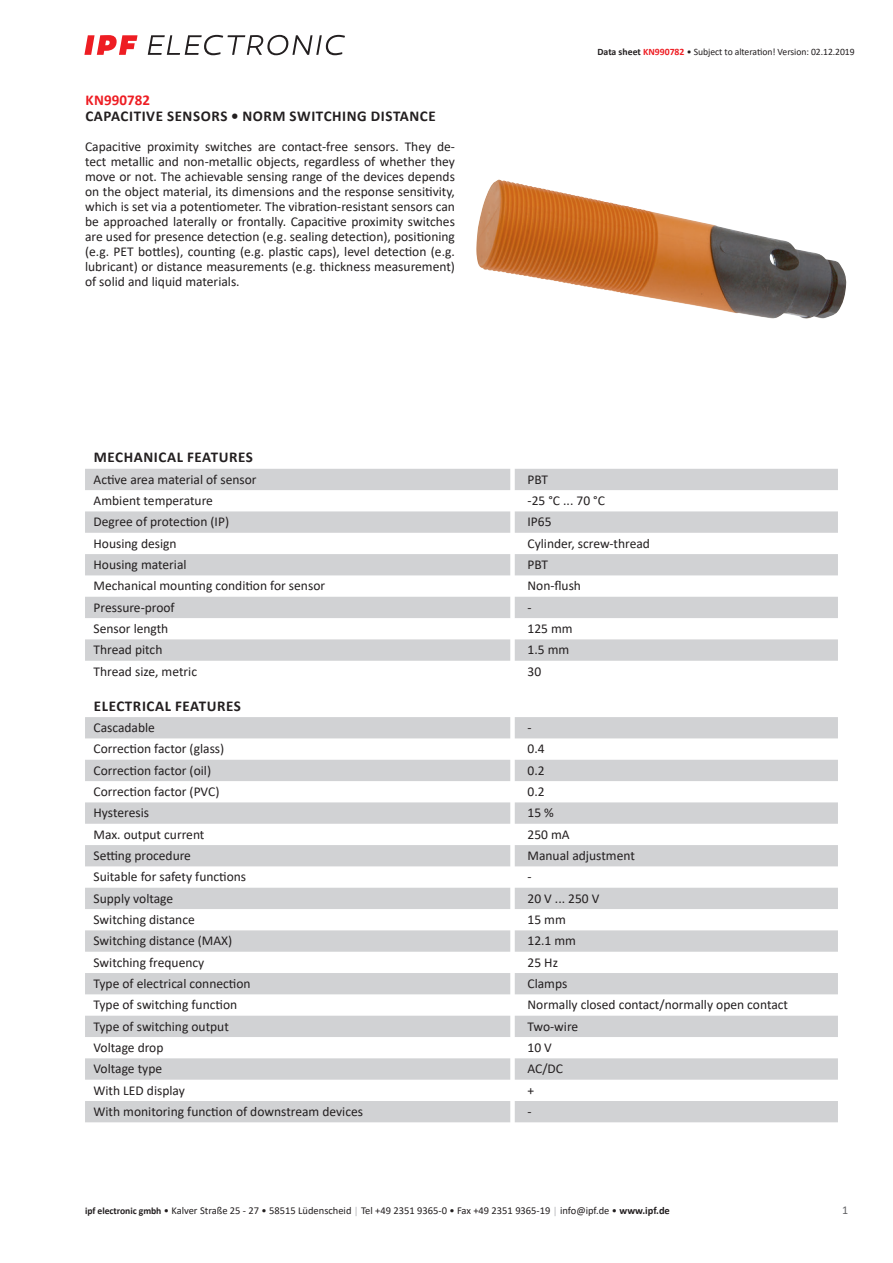
<style>
.page{position:relative;width:893px;height:1263px;background:#fff}
.page>*{position:absolute;margin:0;border:0;box-sizing:border-box;transform-origin:0 0}
.t1{font:700 15px "Calibri";letter-spacing:.04em;color:#231f20}
.t2{font:700 15px "Calibri";color:#ee1d23}
.t3{font:13.5px/15px "Calibri";color:#231f20;text-align:justify}
.t4{font:12px "Calibri";color:#636366}
.t5{font:10.5px "Calibri";color:#231f20}
.t6{font:9.75px "Calibri";letter-spacing:-.005em;color:#231f20}
.s1{font-weight:700}
.s2{font-weight:700;color:#ee1d23}
.s3{font-weight:700;font-size:9.75px}
.s4{font-size:9.75px;color:#a8a9ad}
</style>
<div class="page">
<svg style="left:148px;top:35px;width:197px;height:20px"></svg>
<svg style="left:84px;top:35px;width:54px;height:20px"></svg>
<svg style="left:85px;top:469px;width:753px;height:192px;fill:#d1d2d4"></svg>
<svg style="left:85px;top:717px;width:753px;height:405px;fill:#d2d3d5"></svg>
<img style="left:476px;top:181px;width:370px;height:138px">
<p class="t2" style="left:85px;top:89px;width:66px">KN990782</p>
<p class="t1" style="left:85px;top:106px;width:352px">CAPACITIVE SENSORS • NORM SWITCHING DISTANCE</p>
<p class="t3" style="left:85px;top:139px;width:371px">Capacitive proximity switches are contact-free sensors. They de&shy;tect metallic and non-metallic objects, regardless of whether they move or not. The achievable sensing range of the devices depends on the object material, its dimensions and the response sensitivity, which is set via a potentiometer. The vibration-resistant sensors can be approached laterally or frontally. Capacitive proximity switches are used for presence detection (e.g. sealing detection), positioning (e.g. PET bottles), counting (e.g. plastic caps), level detection (e.g. lubricant) or distance measurements (e.g. thickness measurement) of solid and liquid materials.</p>
<p class="t6" style="left:597px;top:45px;width:259px"><span class="s1">Data sheet</span> <span class="s2">KN990782</span> • Subject to alteration! Version: 02.12.2019</p>
<p class="t1" style="left:94px;top:447px;width:161px">MECHANICAL FEATURES</p>
<p class="t3" style="left:94px;top:471px;width:165px">Active area material of sensor</p>
<p class="t3" style="left:527px;top:471px;width:22px">PBT</p>
<p class="t3" style="left:94px;top:493px;width:121px">Ambient temperature</p>
<p class="t3" style="left:527px;top:493px;width:79px">-25 °C ... 70 °C</p>
<p class="t3" style="left:94px;top:514px;width:137px">Degree of protection (IP)</p>
<p class="t3" style="left:527px;top:514px;width:26px">IP65</p>
<p class="t3" style="left:94px;top:535px;width:85px">Housing design</p>
<p class="t3" style="left:527px;top:535px;width:124px">Cylinder, screw-thread</p>
<p class="t3" style="left:94px;top:557px;width:95px">Housing material</p>
<p class="t3" style="left:527px;top:557px;width:22px">PBT</p>
<p class="t3" style="left:94px;top:578px;width:233px">Mechanical mounting condition for sensor</p>
<p class="t3" style="left:527px;top:578px;width:55px">Non-flush</p>
<p class="t3" style="left:94px;top:599px;width:83px">Pressure-proof</p>
<p class="t3" style="left:527px;top:599px;width:6px">-</p>
<p class="t3" style="left:94px;top:621px;width:76px">Sensor length</p>
<p class="t3" style="left:527px;top:621px;width:47px">125 mm</p>
<p class="t3" style="left:94px;top:642px;width:70px">Thread pitch</p>
<p class="t3" style="left:527px;top:642px;width:43px">1.5 mm</p>
<p class="t3" style="left:94px;top:663px;width:105px">Thread size, metric</p>
<p class="t3" style="left:527px;top:663px;width:15px">30</p>
<p class="t1" style="left:94px;top:695px;width:149px">ELECTRICAL FEATURES</p>
<p class="t3" style="left:94px;top:720px;width:63px">Cascadable</p>
<p class="t3" style="left:527px;top:720px;width:6px">-</p>
<p class="t3" style="left:94px;top:741px;width:132px">Correction factor (glass)</p>
<p class="t3" style="left:527px;top:741px;width:19px">0.4</p>
<p class="t3" style="left:94px;top:762px;width:119px">Correction factor (oil)</p>
<p class="t3" style="left:527px;top:762px;width:19px">0.2</p>
<p class="t3" style="left:94px;top:784px;width:127px">Correction factor (PVC)</p>
<p class="t3" style="left:527px;top:784px;width:19px">0.2</p>
<p class="t3" style="left:94px;top:805px;width:57px">Hysteresis</p>
<p class="t3" style="left:527px;top:805px;width:28px">15 %</p>
<p class="t3" style="left:94px;top:826px;width:112px">Max. output current</p>
<p class="t3" style="left:527px;top:826px;width:44px">250 mA</p>
<p class="t3" style="left:94px;top:848px;width:99px">Setting procedure</p>
<p class="t3" style="left:527px;top:848px;width:109px">Manual adjustment</p>
<p class="t3" style="left:94px;top:869px;width:154px">Suitable for safety functions</p>
<p class="t3" style="left:527px;top:869px;width:6px">-</p>
<p class="t3" style="left:94px;top:890px;width:81px">Supply voltage</p>
<p class="t3" style="left:527px;top:890px;width:73px">20 V ... 250 V</p>
<p class="t3" style="left:94px;top:912px;width:103px">Switching distance</p>
<p class="t3" style="left:527px;top:912px;width:40px">15 mm</p>
<p class="t3" style="left:94px;top:933px;width:140px">Switching distance (MAX)</p>
<p class="t3" style="left:527px;top:933px;width:50px">12.1 mm</p>
<p class="t3" style="left:94px;top:954px;width:112px">Switching frequency</p>
<p class="t3" style="left:527px;top:954px;width:32px">25 Hz</p>
<p class="t3" style="left:94px;top:976px;width:159px">Type of electrical connection</p>
<p class="t3" style="left:527px;top:976px;width:41px">Clamps</p>
<p class="t3" style="left:94px;top:997px;width:145px">Type of switching function</p>
<p class="t3" style="left:527px;top:997px;width:262px">Normally closed contact/normally open contact</p>
<p class="t3" style="left:94px;top:1018px;width:137px">Type of switching output</p>
<p class="t3" style="left:527px;top:1018px;width:52px">Two-wire</p>
<p class="t3" style="left:94px;top:1040px;width:71px">Voltage drop</p>
<p class="t3" style="left:527px;top:1040px;width:26px">10 V</p>
<p class="t3" style="left:94px;top:1061px;width:70px">Voltage type</p>
<p class="t3" style="left:527px;top:1061px;width:37px">AC/DC</p>
<p class="t3" style="left:94px;top:1082px;width:93px">With LED display</p>
<p class="t3" style="left:527px;top:1082px;width:8px">+</p>
<p class="t3" style="left:94px;top:1104px;width:271px">With monitoring function of downstream devices</p>
<p class="t3" style="left:527px;top:1104px;width:6px">-</p>
<p class="t5" style="left:85px;top:1203px;width:586px"><span class="s3">ipf electronic gmbh</span> • Kalver Straße 25 - 27 • 58515 Lüdenscheid <span class="s4">│</span> Tel +49 2351 9365-0 • Fax +49 2351 9365-19 <span class="s4">│</span> info@ipf.de • <span class="s1">www.ipf.de</span></p>
<p class="t4" style="left:842px;top:1201px;width:8px">1</p>
</div>
